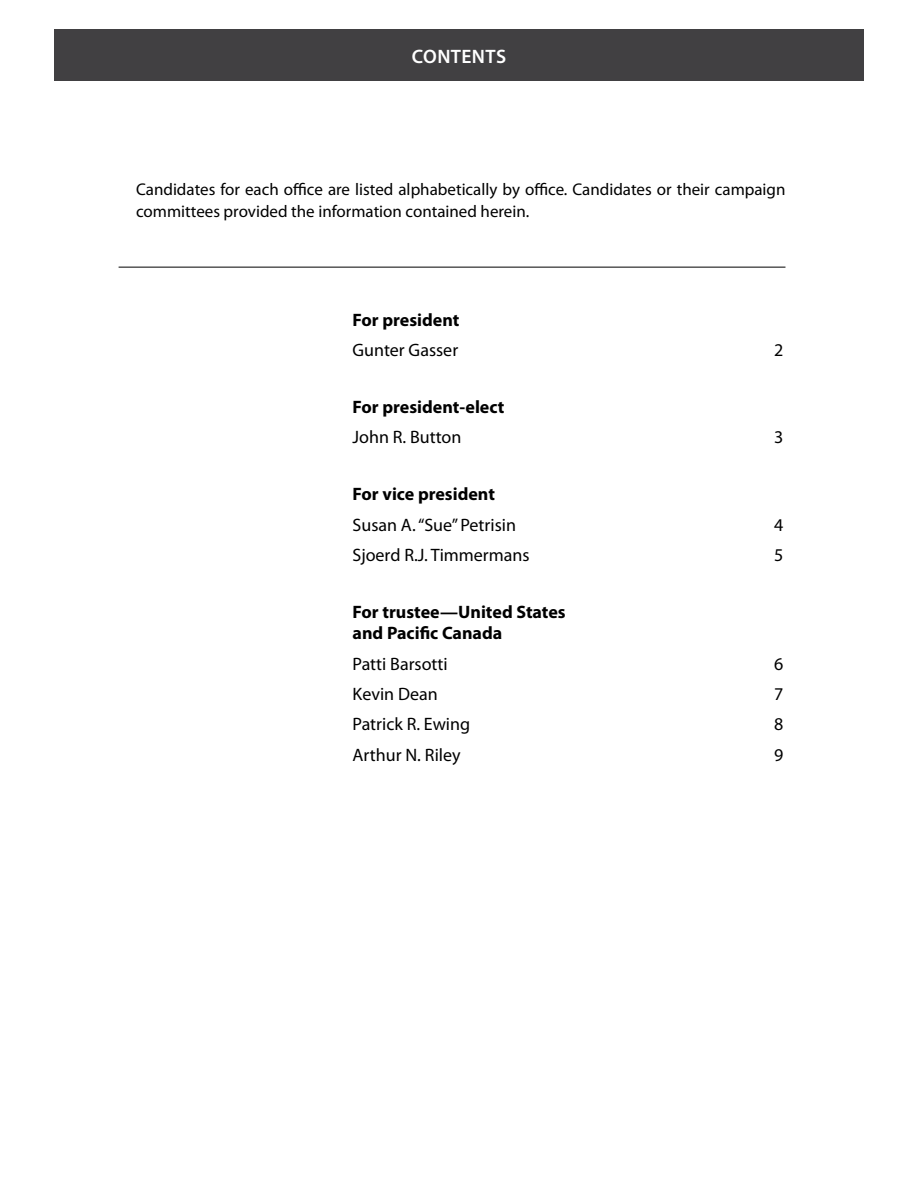
<style>
.page{position:relative;width:918px;height:1188px;background:#fff}
.page>*{position:absolute;margin:0;border:0;box-sizing:border-box;transform-origin:0 0}
.t1{font:600 19.5px "Myriad Pro";letter-spacing:.02em;color:#fff}
.t2{font:18px "Myriad Pro";color:#000}
.t3{font:700 18px/21.6px "Myriad Pro";color:#000}
.t4{font:16.95px/22.5px "Myriad Pro";color:#000}
</style>
<div class="page">
<div style="left:54px;top:29px;width:810px;height:52px;background:#414042"></div>
<hr style="left:119px;top:267px;width:666px;height:1px;background:#000">
<p class="t1" style="left:412px;top:44px;width:96px">CONTENTS</p>
<p class="t4" style="left:136px;top:178px;width:651px">Candidates for each office are listed alphabetically by office. Candidates or their campaign committees provided the information contained herein.</p>
<p class="t3" style="left:353px;top:309px;width:108px">For president</p>
<p class="t2" style="left:353px;top:339px;width:107px">Gunter Gasser</p>
<p class="t2" style="left:774px;top:339px;width:11px">2</p>
<p class="t3" style="left:353px;top:396px;width:153px">For president-elect</p>
<p class="t2" style="left:353px;top:426px;width:110px">John R. Button</p>
<p class="t2" style="left:774px;top:426px;width:11px">3</p>
<p class="t3" style="left:353px;top:483px;width:144px">For vice president</p>
<p class="t2" style="left:353px;top:513px;width:165px">Susan A. “Sue” Petrisin</p>
<p class="t2" style="left:774px;top:513px;width:11px">4</p>
<p class="t2" style="left:353px;top:544px;width:179px">Sjoerd R.J. Timmermans</p>
<p class="t2" style="left:774px;top:544px;width:11px">5</p>
<p class="t3" style="left:353px;top:600px;width:215px">For trustee—United States and Pacific Canada</p>
<p class="t2" style="left:353px;top:652px;width:97px">Patti Barsotti</p>
<p class="t2" style="left:774px;top:652px;width:11px">6</p>
<p class="t2" style="left:353px;top:683px;width:87px">Kevin Dean</p>
<p class="t2" style="left:774px;top:683px;width:11px">7</p>
<p class="t2" style="left:353px;top:713px;width:119px">Patrick R. Ewing</p>
<p class="t2" style="left:774px;top:713px;width:11px">8</p>
<p class="t2" style="left:353px;top:744px;width:110px">Arthur N. Riley</p>
<p class="t2" style="left:774px;top:744px;width:11px">9</p>
</div>
